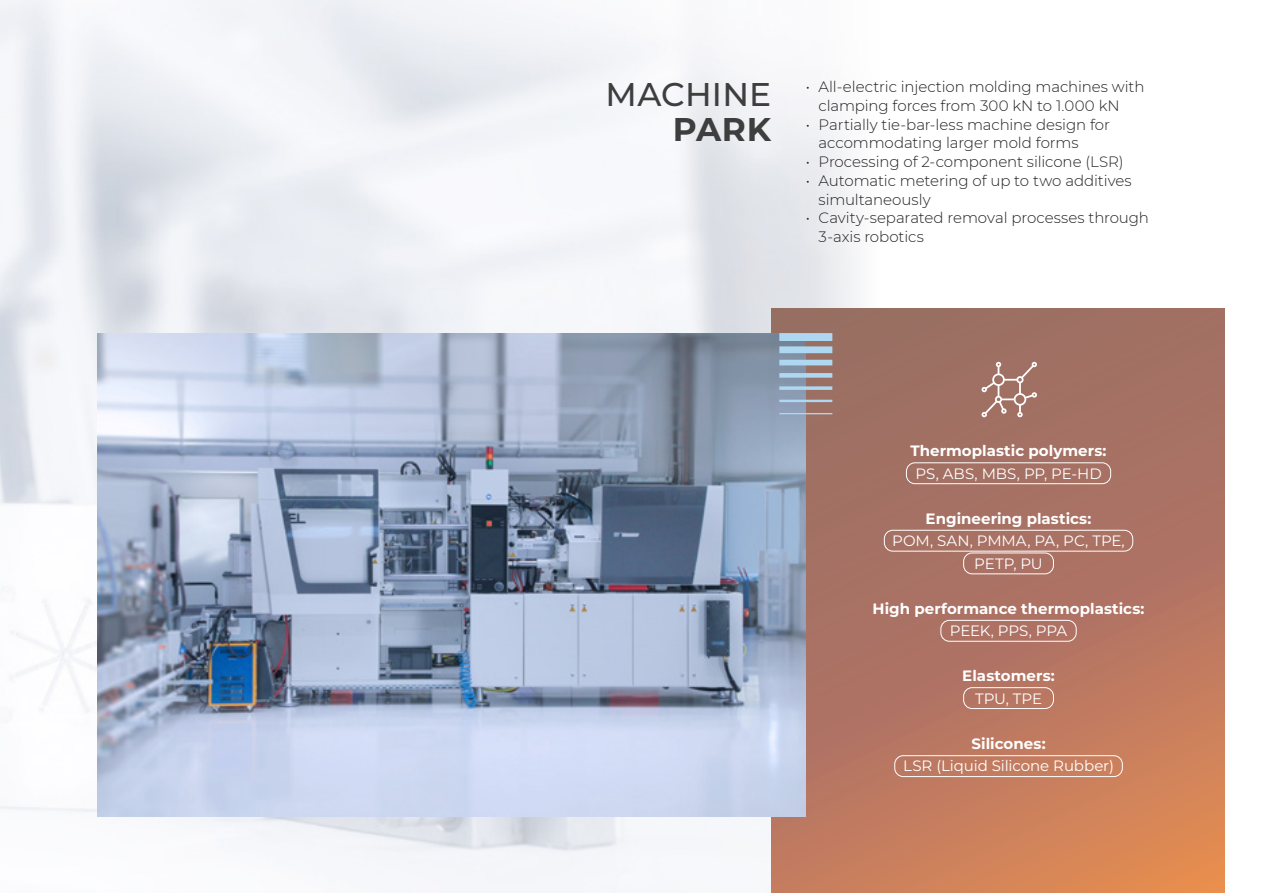
<style>
.page{position:relative;width:1263px;height:893px;background:#fff}
.page>*{position:absolute;margin:0;border:0;box-sizing:border-box;transform-origin:0 0}
.t1{font:500 32.85px "Montserrat";letter-spacing:.005em;color:#3e3e3f}
.t2{font:700 32.85px "Montserrat";color:#3e3e3f}
.t3{font:300 15px/18.8px "Montserrat";letter-spacing:-.005em;color:#231f20}
.t4{font:700 15px "Montserrat";color:#fff}
.t5{font:15px/22.5px "Montserrat";letter-spacing:-.005em;color:#fff;text-align:center}
</style>
<div class="page">
<img style="left:0;top:0;width:814px;height:893px">
<svg style="left:771px;top:308px;width:454px;height:585px;background:#b27661"></svg>
<img style="left:98px;top:333px;width:708px;height:483px">
<div style="left:906px;top:462px;width:205px;height:22px;border:1px solid #fff;border-radius:9px"></div>
<div style="left:884px;top:530px;width:249px;height:21px;border:1px solid #fff;border-radius:9px"></div>
<div style="left:963px;top:553px;width:91px;height:21px;border:1px solid #fff;border-radius:9px"></div>
<div style="left:940px;top:620px;width:136px;height:22px;border:1px solid #fff;border-radius:9px"></div>
<div style="left:963px;top:687px;width:91px;height:22px;border:1px solid #fff;border-radius:9px"></div>
<div style="left:894px;top:755px;width:229px;height:22px;border:1px solid #fff;border-radius:9px"></div>
<svg style="left:981px;top:362px;width:56px;height:55px;background:#af877c"></svg>
<div style="left:779px;top:333px;width:53px;height:8px;background:#aed7f2"></div>
<div style="left:779px;top:346px;width:53px;height:7px;background:#aed7f2"></div>
<div style="left:779px;top:360px;width:53px;height:5px;background:#aed7f2"></div>
<div style="left:779px;top:373px;width:53px;height:5px;background:#aed7f2"></div>
<svg style="left:779px;top:386px;width:53px;height:4px"></svg>
<hr style="left:779px;top:400px;width:53px;height:2px;background:#aed7f2">
<hr style="left:779px;top:413px;width:53px;height:1px;background:#aed7f2">
<h1 class="t1" style="left:606px;top:72px;width:167px">MACHINE</h1>
<h1 class="t2" style="left:673px;top:108px;width:100px">PARK</h1>
<p class="t3" style="left:818px;top:77px;width:327px;text-indent:-13px">• All-electric injection molding machines with clamping forces from 300 kN to 1.000 kN</p>
<p class="t3" style="left:818px;top:114px;width:293px;text-indent:-13px">• Partially tie-bar-less machine design for accommodating larger mold forms</p>
<p class="t3" style="left:806px;top:152px;width:319px">• Processing of 2-component silicone (LSR)</p>
<p class="t3" style="left:818px;top:171px;width:315px;text-indent:-13px">• Automatic metering of up to two additives simultaneously</p>
<p class="t3" style="left:818px;top:208px;width:332px;text-indent:-13px">• Cavity-separated removal processes through<br>3-axis robotics</p>
<p class="t4" style="left:910px;top:441px;width:197px">Thermoplastic polymers:</p>
<p class="t5" style="left:915px;top:462px;width:188px">PS, ABS, MBS, PP, PE-HD</p>
<p class="t4" style="left:926px;top:508px;width:167px">Engineering plastics:</p>
<p class="t5" style="left:892px;top:529px;width:234px">POM, SAN, PMMA, PA, PC, TPE,<br>PETP, PU</p>
<p class="t4" style="left:872px;top:598px;width:273px">High performance thermoplastics:</p>
<p class="t5" style="left:950px;top:619px;width:119px">PEEK, PPS, PPA</p>
<p class="t4" style="left:962px;top:666px;width:94px">Elastomers:</p>
<p class="t5" style="left:975px;top:687px;width:69px">TPU, TPE</p>
<p class="t4" style="left:971px;top:733px;width:76px">Silicones:</p>
<p class="t5" style="left:903px;top:754px;width:212px">LSR (Liquid Silicone Rubber)</p>
</div>
